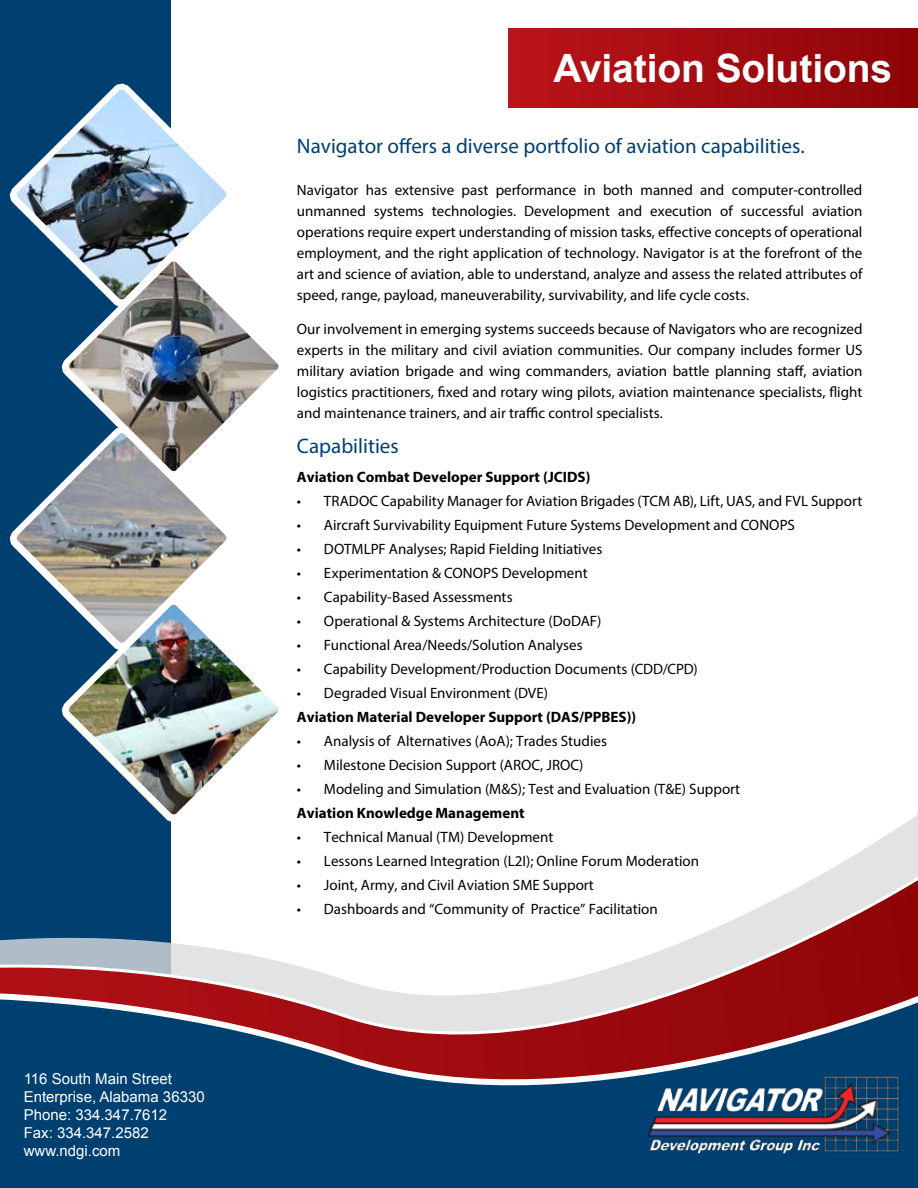
<style>
.page{position:relative;width:918px;height:1188px;background:#fff}
.page>*{position:absolute;margin:0;border:0;box-sizing:border-box;transform-origin:0 0}
.t1{font:700 39px "Arial";letter-spacing:-.005em;color:#fff}
.t2{font:21px "Myriad Pro";color:#004071}
.t3{font:15px/21px "Myriad Pro";color:#000;text-align:justify}
.t4{font:700 15px "Myriad Pro";color:#000}
.t5{font:15px/18px "Arial";color:#fff}
</style>
<div class="page">
<div style="left:0;top:0;width:170px;height:1188px;background:#004071"></div>
<svg style="left:170px;top:815px;width:748px;height:52px"></svg>
<div style="left:170px;top:1138px;width:748px;height:50px;background:#004071"></div>
<svg style="left:61px;top:701px;width:235px;height:146px"></svg>
<img style="left:646px;top:1138px;width:261px;height:31px">
<div style="left:509px;top:28px;width:409px;height:80px;background:linear-gradient(to right,#ba141b,#8d0507)"></div>
<svg style="left:170px;top:1096px;width:748px;height:42px;background:#204c76"></svg>
<svg style="left:0;top:867px;width:918px;height:229px"></svg>
<img style="left:67px;top:645px;width:213px;height:171px">
<img style="left:15px;top:473px;width:212px;height:172px">
<img style="left:67px;top:301px;width:212px;height:172px">
<img style="left:15px;top:90px;width:212px;height:211px">
<p class="t5" style="left:24px;top:1070px;width:182px">116 South Main Street<br>Enterprise, Alabama 36330<br>Phone: 334.347.7612<br>Fax: 334.347.2582 www.ndgi.com</p>
<h1 class="t1" style="left:554px;top:43px;width:340px">Aviation Solutions</h1>
<h2 class="t2" style="left:297px;top:133px;width:509px">Navigator offers a diverse portfolio of aviation capabilities.</h2>
<p class="t3" style="left:297px;top:179px;width:567px">Navigator has extensive past performance in both manned and computer-controlled unmanned systems technologies. Development and execution of successful aviation operations require expert understanding of mission tasks, effective concepts of operational employment, and the right application of technology. Navigator is at the forefront of the art and science of aviation, able to understand, analyze and assess the related attributes of speed, range, payload, maneuverability, survivability, and life cycle costs.</p>
<p class="t3" style="left:297px;top:318px;width:567px">Our involvement in emerging systems succeeds because of Navigators who are recognized experts in the military and civil aviation communities. Our company includes former US military aviation brigade and wing commanders, aviation battle planning staff, aviation logistics practitioners, fixed and rotary wing pilots, aviation maintenance specialists, flight and maintenance trainers, and air traffic control specialists.</p>
<h2 class="t2" style="left:297px;top:433px;width:103px">Capabilities</h2>
<p class="t4" style="left:297px;top:467px;width:295px">Aviation Combat Developer Support (JCIDS)</p>
<p class="t3" style="left:297px;top:490px;width:567px">• TRADOC Capability Manager for Aviation Brigades (TCM AB), Lift, UAS, and FVL Support</p>
<p class="t3" style="left:297px;top:514px;width:500px">• Aircraft Survivability Equipment Future Systems Development and CONOPS</p>
<p class="t3" style="left:297px;top:538px;width:307px">• DOTMLPF Analyses; Rapid Fielding Initiatives</p>
<p class="t3" style="left:297px;top:562px;width:292px">• Experimentation &amp; CONOPS Development</p>
<p class="t3" style="left:297px;top:586px;width:217px">• Capability-Based Assessments</p>
<p class="t3" style="left:297px;top:610px;width:306px">• Operational &amp; Systems Architecture (DoDAF)</p>
<p class="t3" style="left:297px;top:634px;width:287px">• Functional Area/Needs/Solution Analyses</p>
<p class="t3" style="left:297px;top:658px;width:402px">• Capability Development/Production Documents (CDD/CPD)</p>
<p class="t3" style="left:297px;top:682px;width:253px">• Degraded Visual Environment (DVE)</p>
<p class="t4" style="left:297px;top:707px;width:341px">Aviation Material Developer Support (DAS/PPBES))</p>
<p class="t3" style="left:297px;top:730px;width:312px">• Analysis of Alternatives (AoA); Trades Studies</p>
<p class="t3" style="left:297px;top:754px;width:288px">• Milestone Decision Support (AROC, JROC)</p>
<p class="t3" style="left:297px;top:778px;width:445px">• Modeling and Simulation (M&amp;S); Test and Evaluation (T&amp;E) Support</p>
<p class="t4" style="left:297px;top:803px;width:229px">Aviation Knowledge Management</p>
<p class="t3" style="left:297px;top:826px;width:258px">• Technical Manual (TM) Development</p>
<p class="t3" style="left:297px;top:850px;width:404px">• Lessons Learned Integration (L2I); Online Forum Moderation</p>
<p class="t3" style="left:297px;top:874px;width:298px">• Joint, Army, and Civil Aviation SME Support</p>
<p class="t3" style="left:297px;top:898px;width:362px">• Dashboards and “Community of Practice” Facilitation</p>
</div>
